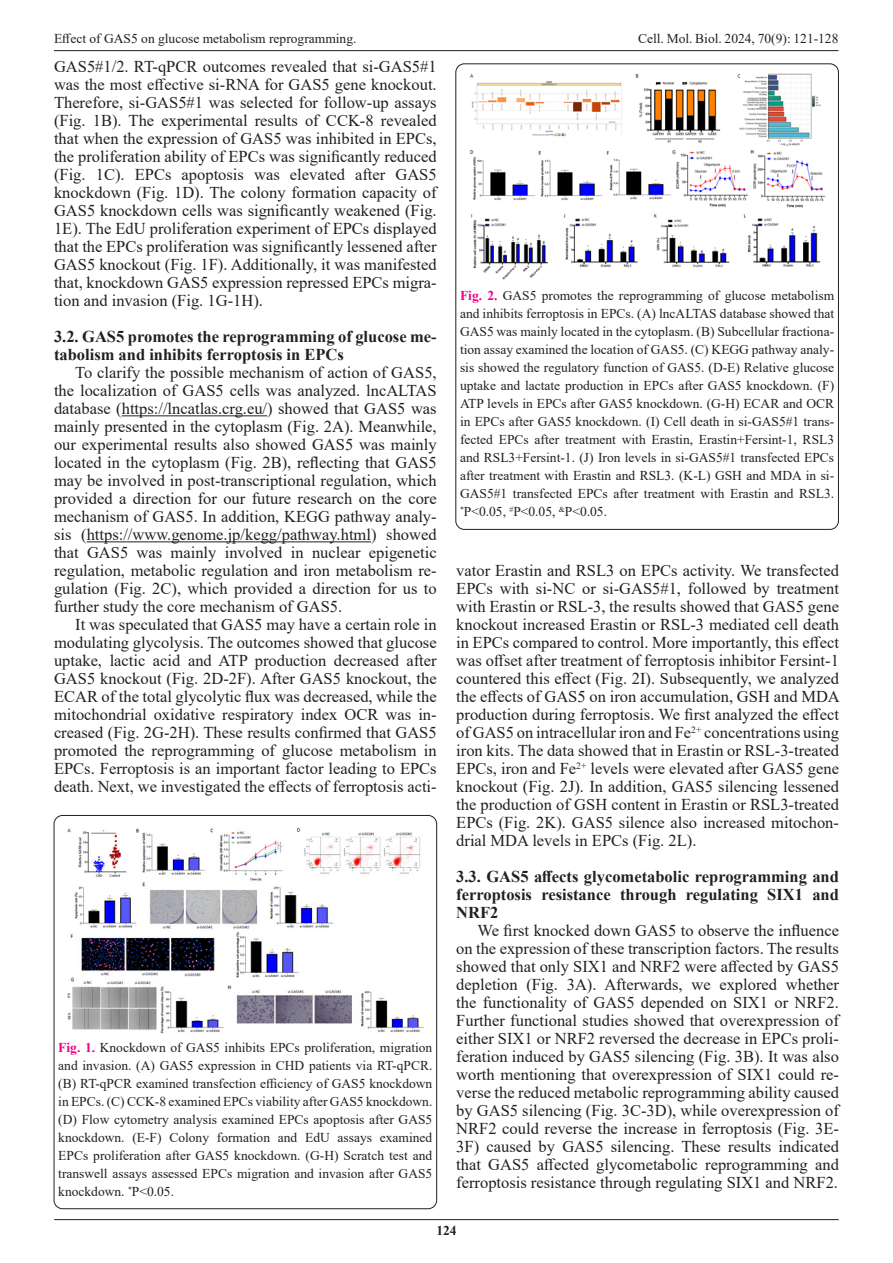
<style>
.page{position:relative;width:893px;height:1263px;background:#fff}
.page>*{position:absolute;margin:0;border:0;box-sizing:border-box;transform-origin:0 0}
.t1{font:16.5px/18px "Times New Roman";color:#231f20;text-align:justify}
.t2{font:700 16.5px/18px "Times New Roman";color:#231f20}
.t3{font:13.5px/18px "Times New Roman";color:#231f20;text-align:justify}
.t4{font:700 13.5px "Times New Roman";color:#231f20}
.s1{font-weight:700;color:#ed028c}
</style>
<div class="page">
<hr style="left:54px;top:50px;width:784px;height:1px;background:#231f20">
<hr style="left:54px;top:1219px;width:785px;height:1px;background:#231f20">
<hr style="left:122px;top:415px;width:145px;height:1px;background:#231f20">
<hr style="left:87px;top:541px;width:284px;height:1px;background:#231f20">
<div style="left:54px;top:815px;width:383px;height:394px;border:1px solid #231f20;border-radius:9px"></div>
<img style="left:67px;top:827px;width:357px;height:206px">
<img style="left:470px;top:74px;width:356px;height:206px">
<p class="t3" style="left:54px;top:29px;width:304px">Effect of GAS5 on glucose metabolism reprogramming.</p>
<p class="t3" style="left:638px;top:29px;width:202px">Cell. Mol. Biol. 2024, 70(9): 121-128</p>
<p class="t1" style="left:54px;top:57px;width:384px">GAS5#1/2. RT-qPCR outcomes revealed that si-GAS5#1 was the most effective si-RNA for GAS5 gene knockout.<br>Therefore, si-GAS5#1 was selected for follow-up assays (Fig. 1B). The experimental results of CCK-8 revealed that when the expression of GAS5 was inhibited in EPCs, the proliferation ability of EPCs was significantly reduced (Fig. 1C). EPCs apoptosis was elevated after GAS5 knockdown (Fig. 1D). The colony formation capacity of GAS5 knockdown cells was significantly weakened (Fig.<br>1E). The EdU proliferation experiment of EPCs displayed that the EPCs proliferation was significantly lessened after GAS5 knockout (Fig. 1F). Additionally, it was manifested that, knockdown GAS5 expression repressed EPCs migra&shy;tion and invasion (Fig. 1G-1H).</p>
<p class="t2" style="left:54px;top:327px;width:384px">3.2. GAS5 promotes the reprogramming of glucose me&shy;tabolism and inhibits ferroptosis in EPCs</p>
<p class="t1" style="left:54px;top:363px;width:384px;text-indent:21px">To clarify the possible mechanism of action of GAS5, the localization of GAS5 cells was analyzed. lncALTAS database (https://lncatlas.crg.eu/) showed that GAS5 was mainly presented in the cytoplasm (Fig. 2A). Meanwhile, our experimental results also showed GAS5 was mainly located in the cytoplasm (Fig. 2B), reflecting that GAS5 may be involved in post-transcriptional regulation, which provided a direction for our future research on the core mechanism of GAS5. In addition, KEGG pathway analy&shy;sis (https://www.genome.jp/kegg/pathway.html) showed that GAS5 was mainly involved in nuclear epigenetic regulation, metabolic regulation and iron metabolism re&shy;gulation (Fig. 2C), which provided a direction for us to further study the core mechanism of GAS5.</p>
<p class="t1" style="left:54px;top:615px;width:384px;text-indent:21px">It was speculated that GAS5 may have a certain role in modulating glycolysis. The outcomes showed that glucose uptake, lactic acid and ATP production decreased after GAS5 knockout (Fig. 2D-2F). After GAS5 knockout, the ECAR of the total glycolytic flux was decreased, while the mitochondrial oxidative respiratory index OCR was in&shy;creased (Fig. 2G-2H). These results confirmed that GAS5 promoted the reprogramming of glucose metabolism in EPCs. Ferroptosis is an important factor leading to EPCs death. Next, we investigated the effects of ferroptosis acti-</p>
<p class="t3" style="left:460px;top:286px;width:376px"><span class="s1">Fig. 2.</span> GAS5 promotes the reprogramming of glucose metabolism and inhibits ferroptosis in EPCs. (A) lncALTAS database showed that GAS5 was mainly located in the cytoplasm. (B) Subcellular fractiona&shy;tion assay examined the location of GAS5. (C) KEGG pathway analy&shy;sis showed the regulatory function of GAS5. (D-E) Relative glucose uptake and lactate production in EPCs after GAS5 knockdown. (F)<br>ATP levels in EPCs after GAS5 knockdown. (G-H) ECAR and OCR in EPCs after GAS5 knockdown. (I) Cell death in si-GAS5#1 trans&shy;fected EPCs after treatment with Erastin, Erastin+Fersint-1, RSL3 and RSL3+Fersint-1. (J) Iron levels in si-GAS5#1 transfected EPCs after treatment with Erastin and RSL3. (K-L) GSH and MDA in si-GAS5#1 transfected EPCs after treatment with Erastin and RSL3. <sup>*</sup>P&lt;0.05, <sup>#</sup>P&lt;0.05, <sup>&amp;</sup>P&lt;0.05.</p>
<p class="t1" style="left:456px;top:561px;width:385px">vator Erastin and RSL3 on EPCs activity. We transfected EPCs with si-NC or si-GAS5#1, followed by treatment with Erastin or RSL-3, the results showed that GAS5 gene knockout increased Erastin or RSL-3 mediated cell death in EPCs compared to control. More importantly, this effect was offset after treatment of ferroptosis inhibitor Fersint-1 countered this effect (Fig. 2I). Subsequently, we analyzed the effects of GAS5 on iron accumulation, GSH and MDA production during ferroptosis. We first analyzed the effect of GAS5 on intracellular iron and Fe<sup>2+</sup> concentrations using iron kits. The data showed that in Erastin or RSL-3-treated EPCs, iron and Fe<sup>2+</sup> levels were elevated after GAS5 gene knockout (Fig. 2J). In addition, GAS5 silencing lessened the production of GSH content in Erastin or RSL3-treated EPCs (Fig. 2K). GAS5 silence also increased mitochon&shy;drial MDA levels in EPCs (Fig. 2L).</p>
<p class="t2" style="left:456px;top:867px;width:384px;text-align:justify">3.3. GAS5 affects glycometabolic reprogramming and ferroptosis resistance through regulating SIX1 and NRF2</p>
<p class="t1" style="left:456px;top:921px;width:384px;text-indent:21px">We first knocked down GAS5 to observe the influence on the expression of these transcription factors. The results showed that only SIX1 and NRF2 were affected by GAS5 depletion (Fig. 3A). Afterwards, we explored whether the functionality of GAS5 depended on SIX1 or NRF2.<br>Further functional studies showed that overexpression of either SIX1 or NRF2 reversed the decrease in EPCs proli&shy;feration induced by GAS5 silencing (Fig. 3B). It was also worth mentioning that overexpression of SIX1 could re&shy;verse the reduced metabolic reprogramming ability caused by GAS5 silencing (Fig. 3C-3D), while overexpression of NRF2 could reverse the increase in ferroptosis (Fig. 3E-3F) caused by GAS5 silencing. These results indicated that GAS5 affected glycometabolic reprogramming and ferroptosis resistance through regulating SIX1 and NRF2.</p>
<p class="t3" style="left:58px;top:1038px;width:376px"><span class="s1">Fig. 1.</span> Knockdown of GAS5 inhibits EPCs proliferation, migration and invasion. (A) GAS5 expression in CHD patients via RT-qPCR. (B) RT-qPCR examined transfection efficiency of GAS5 knockdown in EPCs. (C) CCK-8 examined EPCs viability after GAS5 knockdown. (D) Flow cytometry analysis examined EPCs apoptosis after GAS5 knockdown. (E-F) Colony formation and EdU assays examined EPCs proliferation after GAS5 knockdown. (G-H) Scratch test and transwell assays assessed EPCs migration and invasion after GAS5 knockdown. <sup>*</sup>P&lt;0.05.</p>
<p class="t4" style="left:436px;top:1220px;width:22px">124</p>
</div>
